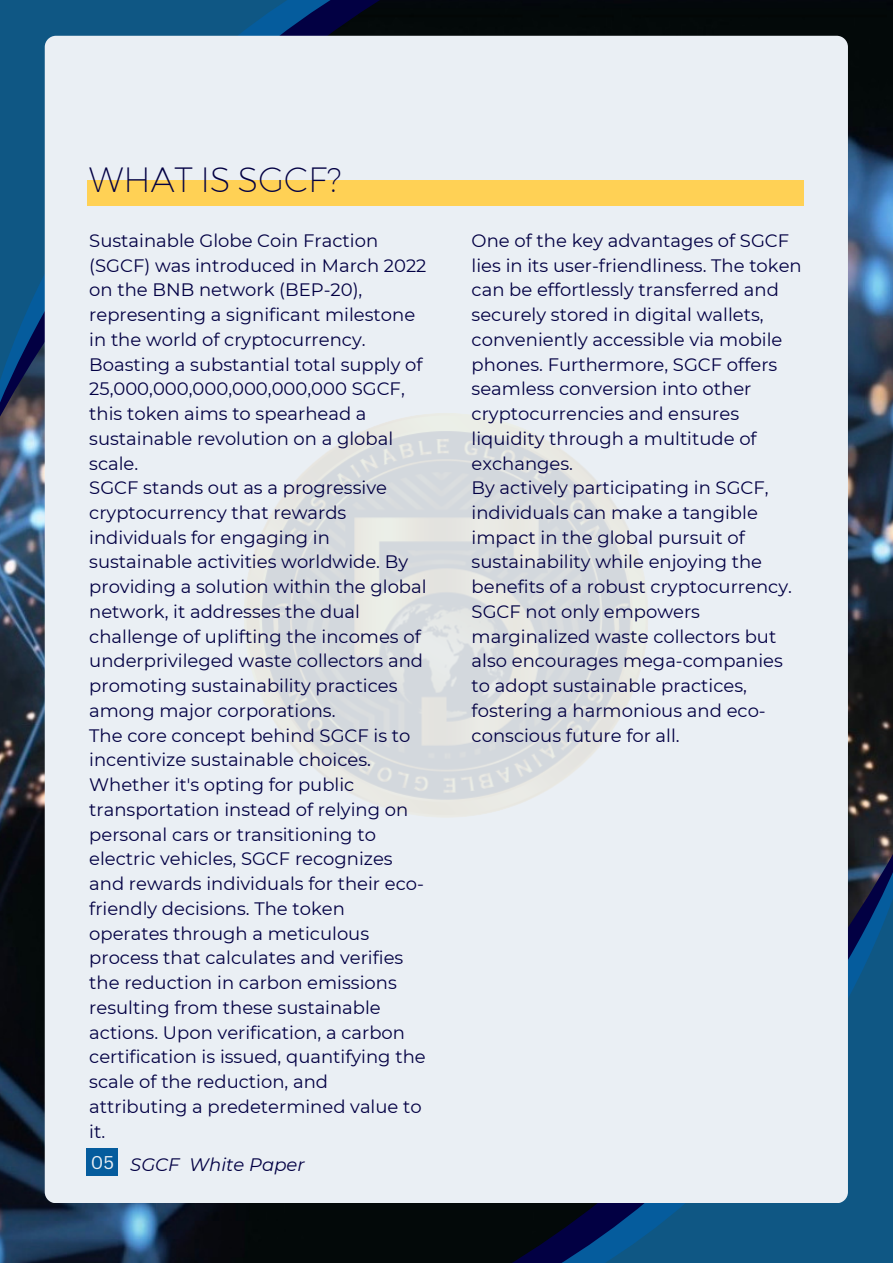
<style>
.page{position:relative;width:893px;height:1264px;background:#fff}
.page>*{position:absolute;margin:0;border:0;box-sizing:border-box;transform-origin:0 0}
.t1{font:300 34.2px "Kief Montaser Extra";color:#020043}
.t2{font:18px/24.8px "Montserrat";color:#020043}
.t3{font:italic 18px "Montserrat";color:#020043}
.t4{font:18px "Canva Sans";color:#eaeff4}
</style>
<div class="page">
<img style="left:0;top:0;width:892px;height:1262px">
<svg style="left:0;top:0;width:335px;height:456px;background:#165380"></svg>
<svg style="left:565px;top:801px;width:327px;height:461px;background:#235a83"></svg>
<div style="left:45px;top:36px;width:802px;height:1167px;background:#eaeff4;border-radius:11px"></div>
<div style="left:87px;top:180px;width:716px;height:25px;background:#ffd155"></div>
<div style="left:87px;top:1148px;width:31px;height:27px;background:#055c9d"></div>
<p class="t1" style="left:89px;top:159px;width:253px">WHAT IS SGCF?</p>
<p class="t2" style="left:89px;top:228px;width:339px">Sustainable Globe Coin Fraction (SGCF) was introduced in March 2022 on the BNB network (BEP-20), representing a significant milestone in the world of cryptocurrency.<br>Boasting a substantial total supply of<br>25,000,000,000,000,000,000 SGCF, this token aims to spearhead a sustainable revolution on a global scale.</p>
<p class="t2" style="left:89px;top:475px;width:339px">SGCF stands out as a progressive cryptocurrency that rewards individuals for engaging in sustainable activities worldwide. By providing a solution within the global network, it addresses the dual challenge of uplifting the incomes of underprivileged waste collectors and promoting sustainability practices among major corporations.</p>
<p class="t2" style="left:89px;top:722px;width:338px">The core concept behind SGCF is to incentivize sustainable choices.<br>Whether it's opting for public transportation instead of relying on personal cars or transitioning to electric vehicles, SGCF recognizes and rewards individuals for their eco&shy;friendly decisions. The token operates through a meticulous process that calculates and verifies the reduction in carbon emissions resulting from these sustainable actions. Upon verification, a carbon certification is issued, quantifying the scale of the reduction, and attributing a predetermined value to it.</p>
<p class="t4" style="left:91px;top:1149px;width:25px">05</p>
<p class="t3" style="left:130px;top:1153px;width:176px">SGCF White Paper</p>
<p class="t2" style="left:471px;top:228px;width:331px">One of the key advantages of SGCF lies in its user-friendliness. The token can be effortlessly transferred and securely stored in digital wallets, conveniently accessible via mobile phones. Furthermore, SGCF offers seamless conversion into other cryptocurrencies and ensures liquidity through a multitude of exchanges.</p>
<p class="t2" style="left:471px;top:475px;width:322px">By actively participating in SGCF, individuals can make a tangible impact in the global pursuit of sustainability while enjoying the benefits of a robust cryptocurrency.<br>SGCF not only empowers marginalized waste collectors but also encourages mega-companies to adopt sustainable practices, fostering a harmonious and eco&shy;conscious future for all.</p>
</div>
